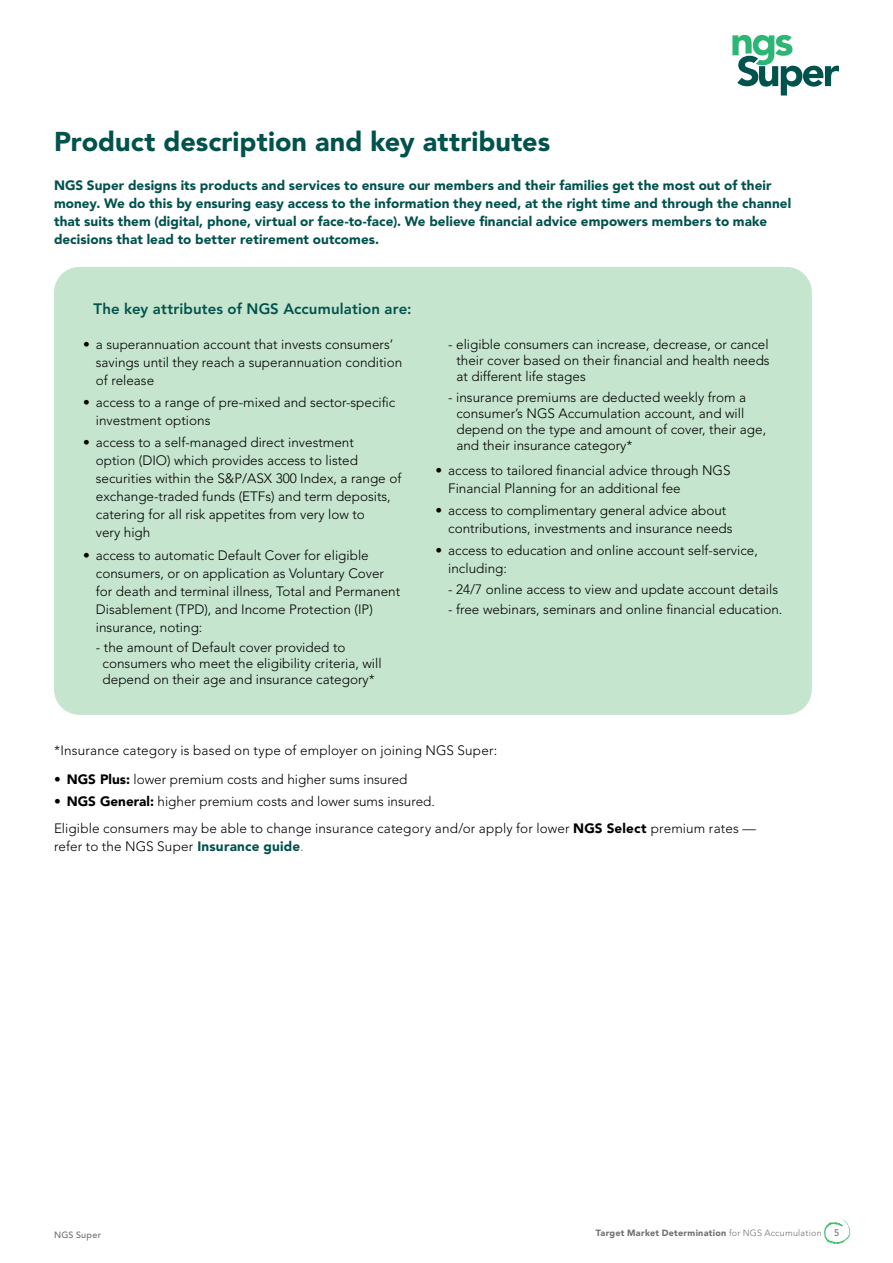
<style>
.page{position:relative;width:893px;height:1263px;background:#fff}
.page>*{position:absolute;margin:0;border:0;box-sizing:border-box;transform-origin:0 0}
.t1{font:900 27px "Avenir LT Std";color:#00524c}
.t2{font:800 15px "Avenir LT Std";letter-spacing:.01em;color:#00524c}
.t3{font:300 13.5px/18px "Avenir LT Std";color:#000}
.t4{font:900 13.5px/18px "Avenir LT Std";letter-spacing:.005em;color:#01524d}
.t5{font:500 9.45px "Avenir LT Std";color:#6e6f71}
.t6{font:900 9px "Avenir LT Std";letter-spacing:.03em;color:#6e6f71}
.t7{font:500 9px "Avenir LT Std";letter-spacing:.03em;color:#6e6f71}
.s1{font-weight:900}
.s2{font-weight:900;color:#01524d}
.s3{color:#6e6f72}
.s4{font-weight:300}
</style>
<div class="page">
<svg style="left:732px;top:35px;width:107px;height:60px"></svg>
<div style="left:54px;top:267px;width:758px;height:448px;background:#c6e5cf;border-radius:26px"></div>
<svg style="left:824px;top:1217px;width:27px;height:28px"></svg>
<h1 class="t1" style="left:54px;top:125px;width:498px">Product description and key attributes</h1>
<p class="t4" style="left:54px;top:177px;width:739px">NGS Super designs its products and services to ensure our members and their families get the most out of their money. We do this by ensuring easy access to the information they need, at the right time and through the channel that suits them (digital, phone, virtual or face-to-face). We believe financial advice empowers members to make decisions that lead to better retirement outcomes.</p>
<p class="t2" style="left:94px;top:299px;width:320px">The key attributes of NGS Accumulation are:</p>
<p class="t3" style="left:96px;top:335px;width:308px;text-indent:-13px">• a superannuation account that invests consumers’ savings until they reach a superannuation condition of release</p>
<p class="t3" style="left:96px;top:394px;width:301px;text-indent:-13px">• access to a range of pre-mixed and sector-specific investment options</p>
<p class="t3" style="left:96px;top:434px;width:307px;text-indent:-13px">• access to a self-managed direct investment<br>option (DIO) which provides access to listed securities within the S&amp;P/ASX 300 Index, a range of exchange-traded funds (ETFs) and term deposits, catering for all risk appetites from very low to<br>very high</p>
<p class="t3" style="left:96px;top:546px;width:306px;text-indent:-13px">• access to automatic Default Cover for eligible consumers, or on application as Voluntary Cover for death and terminal illness, Total and Permanent Disablement (TPD), and Income Protection (IP) insurance, noting:</p>
<p class="t3" style="left:103px;top:639px;width:281px;line-height:16.2px;text-indent:-7px">- the amount of Default cover provided to consumers who meet the eligibility criteria, will depend on their age and insurance category*</p>
<p class="t3" style="left:456px;top:336px;width:315px;line-height:16.2px;text-align:justify;text-indent:-8px">- eligible consumers can increase, decrease, or cancel their cover based on their financial and health needs at different life stages</p>
<p class="t3" style="left:456px;top:389px;width:311px;line-height:16.2px;text-indent:-8px">- insurance premiums are deducted weekly from a consumer’s NGS Accumulation account, and will depend on the type and amount of cover, their age, and their insurance category*</p>
<p class="t3" style="left:448px;top:461px;width:284px;text-indent:-13px">• access to tailored financial advice through NGS<br>Financial Planning for an additional fee</p>
<p class="t3" style="left:448px;top:501px;width:286px;text-indent:-13px">• access to complimentary general advice about contributions, investments and insurance needs</p>
<p class="t3" style="left:448px;top:542px;width:311px;text-indent:-13px">• access to education and online account self-service, including:</p>
<p class="t3" style="left:448px;top:580px;width:331px">- 24/7 online access to view and update account details</p>
<p class="t3" style="left:448px;top:600px;width:336px">- free webinars, seminars and online financial education.</p>
<p class="t3" style="left:54px;top:742px;width:445px">*Insurance category is based on type of employer on joining NGS Super:</p>
<p class="t3" style="left:54px;top:770px;width:355px"><span class="s1">• NGS Plus:</span> lower premium costs and higher sums insured</p>
<p class="t3" style="left:54px;top:788px;width:703px;line-height:26.5px"><span class="s1">• NGS General:</span> higher premium costs and lower sums insured.<br>Eligible consumers may be able to change insurance category and/or apply for lower <span class="s1">NGS Select</span> premium rates —</p>
<p class="t3" style="left:54px;top:837px;width:251px">refer to the NGS Super <span class="s2">Insurance guide</span><span class="s3">.</span></p>
<p class="t7" style="left:54px;top:1230px;width:49px">NGS Super</p>
<p class="t6" style="left:596px;top:1227px;width:227px">Target Market Determination <span class="s4">for NGS Accumulation</span></p>
<p class="t5" style="left:834px;top:1227px;width:7px">5</p>
</div>
